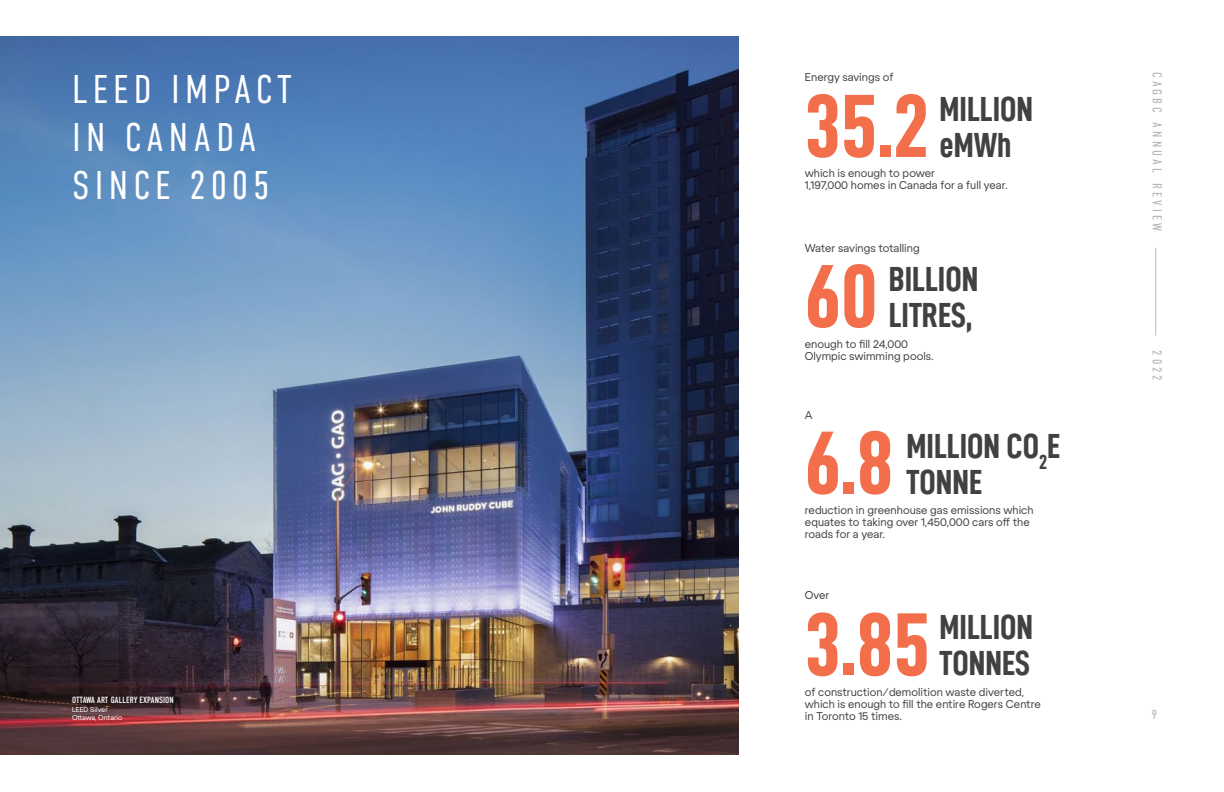
<style>
.page{position:relative;width:1224px;height:792px;background:#fff}
.page>*{position:absolute;margin:0;border:0;box-sizing:border-box;transform-origin:0 0}
.t1{font:90px/168.4px "D DIN Condensed Bold";color:#f36e4b}
.t2{font:300 40px/48px "DIN Condensed";letter-spacing:.13em;color:#fff}
.t3{font:35px/36px "D DIN Condensed Bold";color:#414042}
.t4{font:300 13px "DIN Condensed";letter-spacing:.25em;color:#b2aeaf}
.t5{font:11px/12px "Regola Pro";color:#414042}
.t6{font:9px "DIN Condensed";letter-spacing:.01em;color:#fff}
.t7{font:7px/8.4px "Regola Pro";color:#fff}
</style>
<div class="page">
<img style="left:0;top:36px;width:739px;height:719px">
<hr style="left:1156px;top:248px;width:1px;height:88px;background:#bcbec0">
<h2 class="t2" style="left:72px;top:65px;width:222px">LEED IMPACT<br>IN CANADA<br>SINCE 2005</h2>
<p class="t6" style="left:72px;top:695px;width:103px">OTTAWA ART GALLERY EXPANSION</p>
<p class="t7" style="left:72px;top:704px;width:52px">LEED Silver<br>Ottawa, Ontario</p>
<p class="t5" style="left:805px;top:70px;width:90px">Energy savings of</p>
<h1 class="t1" style="left:805px;top:40px;width:125px">35.2<br>60<br>6.8</h1>
<h3 class="t3" style="left:940px;top:90px;width:95px">MILLION eMWh</h3>
<p class="t5" style="left:805px;top:167px;width:204px">which is enough to power<br>1,197,000 homes in Canada for a full year.</p>
<p class="t5" style="left:805px;top:241px;width:116px">Water savings totalling</p>
<h3 class="t3" style="left:889px;top:260px;width:91px">BILLION<br>LITRES,</h3>
<p class="t5" style="left:805px;top:337px;width:130px">enough to fill 24,000<br>Olympic swimming pools.</p>
<p class="t5" style="left:805px;top:408px;width:9px">A</p>
<h3 class="t3" style="left:907px;top:427px;width:155px">MILLION CO<sub>2</sub>E<br>TONNE</h3>
<p class="t5" style="left:805px;top:504px;width:230px">reduction in greenhouse gas emissions which equates to taking over 1,450,000 cars off the roads for a year.</p>
<p class="t5" style="left:805px;top:589px;width:26px">Over</p>
<h1 class="t1" style="left:805px;top:559px;width:127px">3.85</h1>
<h3 class="t3" style="left:940px;top:609px;width:95px">MILLION<br>TONNES</h3>
<p class="t5" style="left:805px;top:685px;width:237px">of construction/demolition waste diverted, which is enough to fill the entire Rogers Centre in Toronto 15 times.</p>
<p class="t4" style="left:1165px;top:72px;width:160px;rotate:90deg">CAGBC ANNUAL REVIEW</p>
<p class="t4" style="left:1165px;top:350px;width:32px;rotate:90deg">2022</p>
<p class="t4" style="left:1152px;top:707px;width:7px">9</p>
</div>
